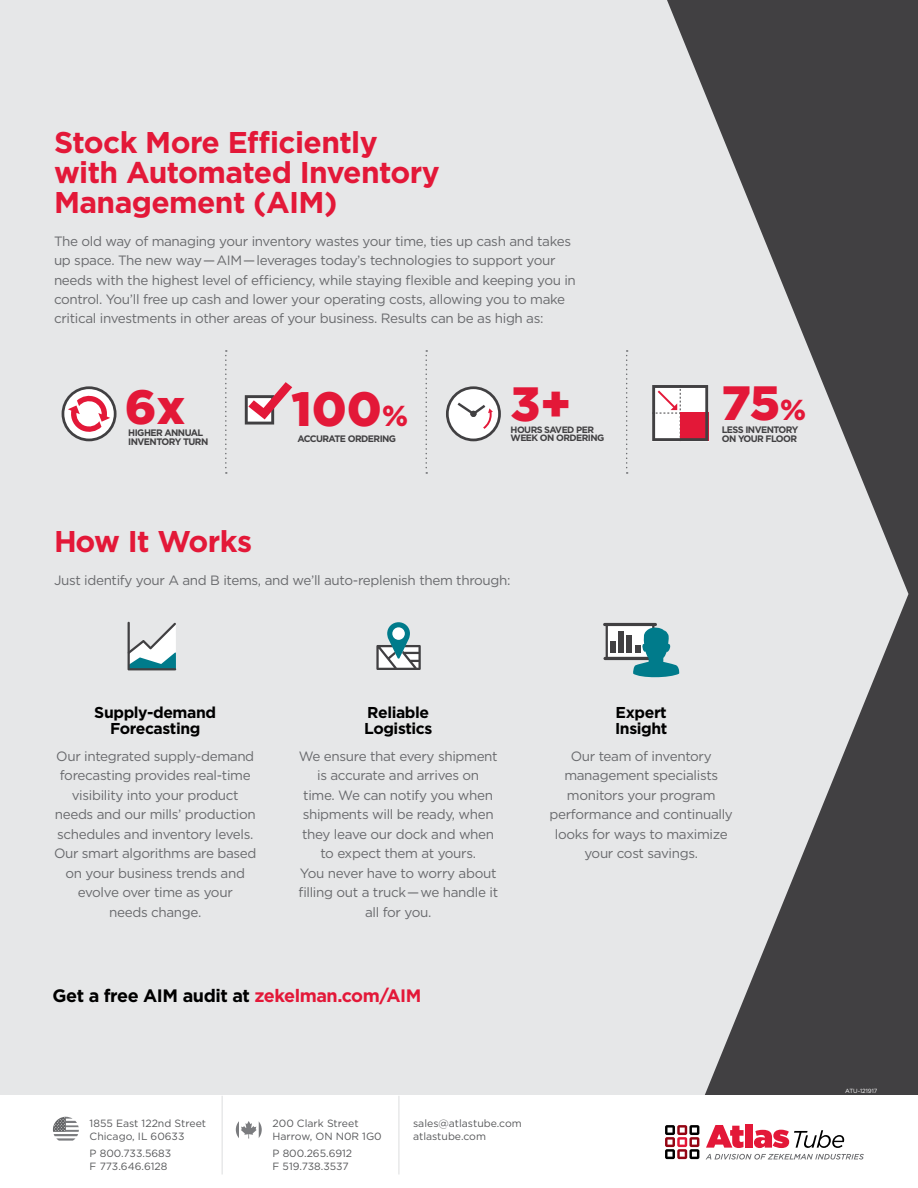
<style>
.page{position:relative;width:918px;height:1188px;background:#fff}
.page>*{position:absolute;margin:0;border:0;box-sizing:border-box;transform-origin:0 0}
.t1{font:900 48.15px "Gotham";color:#e31838}
.t2{font:700 30px/30px "Gotham";letter-spacing:-.02em;color:#e31838}
.t3{font:700 18px "Gotham";letter-spacing:-.025em;color:#000}
.t4{font:700 15.75px/16.5px "Gotham";letter-spacing:-.025em;color:#000}
.t5{font:13.5px/19.5px "Gotham";letter-spacing:-.025em;color:#696a6d;text-align:center}
.t6{font:10.5px/13.5px "Gotham";color:#58595b}
.t7{font:700 9.45px/8.6px "Gotham";letter-spacing:-.06em;color:#414042}
.t8{font:700 9.15px/8.4px "Gotham";letter-spacing:-.06em;color:#414042}
.t9{font:6px "Gotham";color:#fff}
.s1{font-size:28.8px}
.s2{color:#e31838}
</style>
<div class="page">
<div style="left:0;top:0;width:918px;height:1110px;background:#e6e7e8"></div>
<svg style="left:667px;top:0;width:251px;height:1096px"></svg>
<svg style="left:62px;top:386px;width:55px;height:55px"></svg>
<svg style="left:64px;top:389px;width:50px;height:50px"></svg>
<svg style="left:68px;top:394px;width:42px;height:39px;background:#efb1ba"></svg>
<svg style="left:245px;top:382px;width:47px;height:43px"></svg>
<svg style="left:652px;top:385px;width:56px;height:56px;background:#d2a2aa"></svg>
<svg style="left:446px;top:386px;width:55px;height:55px"></svg>
<div style="left:449px;top:389px;width:49px;height:50px;background:#fff;border-radius:50%"></div>
<svg style="left:458px;top:403px;width:35px;height:26px"></svg>
<svg style="left:128px;top:622px;width:48px;height:48px"></svg>
<svg style="left:376px;top:622px;width:45px;height:48px"></svg>
<div style="left:392px;top:627px;width:13px;height:13px;background:#fff;border-radius:50%"></div>
<svg style="left:603px;top:623px;width:77px;height:56px"></svg>
<svg style="left:225px;top:350px;width:2px;height:124px"></svg>
<svg style="left:425px;top:350px;width:2px;height:124px"></svg>
<svg style="left:626px;top:350px;width:2px;height:124px"></svg>
<div style="left:0;top:1096px;width:918px;height:92px;background:#fff"></div>
<hr style="left:222px;top:1096px;width:1px;height:78px;background:#dcddde">
<hr style="left:399px;top:1096px;width:1px;height:78px;background:#dcddde">
<svg style="left:53px;top:1117px;width:26px;height:24px"></svg>
<svg style="left:236px;top:1121px;width:26px;height:18px"></svg>
<svg style="left:706px;top:1125px;width:38px;height:23px"></svg>
<div style="left:746px;top:1124px;width:7px;height:24px;background:#e31838"></div>
<svg style="left:754px;top:1130px;width:90px;height:18px"></svg>
<svg style="left:665px;top:1125px;width:34px;height:34px"></svg>
<svg style="left:706px;top:1154px;width:158px;height:6px"></svg>
<h2 class="t2" style="left:54px;top:127px;width:387px">Stock More Efficiently with Automated Inventory<br>Management (AIM)</h2>
<p class="t5" style="left:54px;top:231px;width:523px;text-align:left">The old way of managing your inventory wastes your time, ties up cash and takes up space. The new way — AIM — leverages today’s technologies to support your needs with the highest level of efficiency, while staying flexible and keeping you in control. You’ll free up cash and lower your operating costs, allowing you to make critical investments in other areas of your business. Results can be as high as:</p>
<h1 class="t1" style="left:125px;top:374px;width:62px">6x</h1>
<p class="t7" style="left:128px;top:429px;width:81px">HIGHER ANNUAL<br>INVENTORY TURN</p>
<h1 class="t1" style="left:291px;top:376px;width:118px">100<span class="s1">%</span></h1>
<p class="t7" style="left:297px;top:434px;width:100px">ACCURATE ORDERING</p>
<h1 class="t1" style="left:511px;top:371px;width:62px">3+</h1>
<p class="t8" style="left:511px;top:425px;width:95px">HOURS SAVED PER<br>WEEK ON ORDERING</p>
<h2 class="t2" style="left:54px;top:526px;width:200px">How It Works</h2>
<p class="t5" style="left:54px;top:570px;width:458px">Just identify your A and B items, and we’ll auto-replenish them through:</p>
<h1 class="t1" style="left:721px;top:370px;width:86px">75<span class="s1">%</span></h1>
<p class="t7" style="left:722px;top:425px;width:78px">LESS INVENTORY<br>ON YOUR FLOOR</p>
<p class="t4" style="left:94px;top:704px;width:123px;text-align:center">Supply-demand<br>Forecasting</p>
<p class="t5" style="left:54px;top:746px;width:204px">Our integrated supply-demand forecasting provides real-time visibility into your product needs and our mills’ production schedules and inventory levels.<br>Our smart algorithms are based on your business trends and evolve over time as your<br>needs change.</p>
<p class="t4" style="left:364px;top:704px;width:70px">Reliable<br>Logistics</p>
<p class="t5" style="left:298px;top:746px;width:201px">We ensure that every shipment is accurate and arrives on<br>time. We can notify you when shipments will be ready, when they leave our dock and when to expect them at yours.<br>You never have to worry about filling out a truck — we handle it all for you.</p>
<h3 class="t3" style="left:52px;top:983px;width:370px">Get a free AIM audit at <span class="s2">zekelman.com/AIM</span></h3>
<p class="t4" style="left:615px;top:704px;width:54px">Expert<br>Insight</p>
<p class="t5" style="left:550px;top:746px;width:185px">Our team of inventory management specialists monitors your program performance and continually looks for ways to maximize your cost savings.</p>
<p class="t6" style="left:90px;top:1116px;width:118px">1855 East 122nd Street<br>Chicago, IL 60633</p>
<p class="t6" style="left:90px;top:1146px;width:83px">P 800.733.5683<br>F 773.646.6128</p>
<p class="t6" style="left:273px;top:1116px;width:111px">200 Clark Street<br>Harrow, ON N0R 1G0</p>
<p class="t6" style="left:273px;top:1146px;width:81px">P 800.265.6912<br>F 519.738.3537</p>
<p class="t6" style="left:413px;top:1116px;width:110px">sales@atlastube.com atlastube.com</p>
<p class="t9" style="left:845px;top:1087px;width:34px">ATU-121917</p>
</div>
